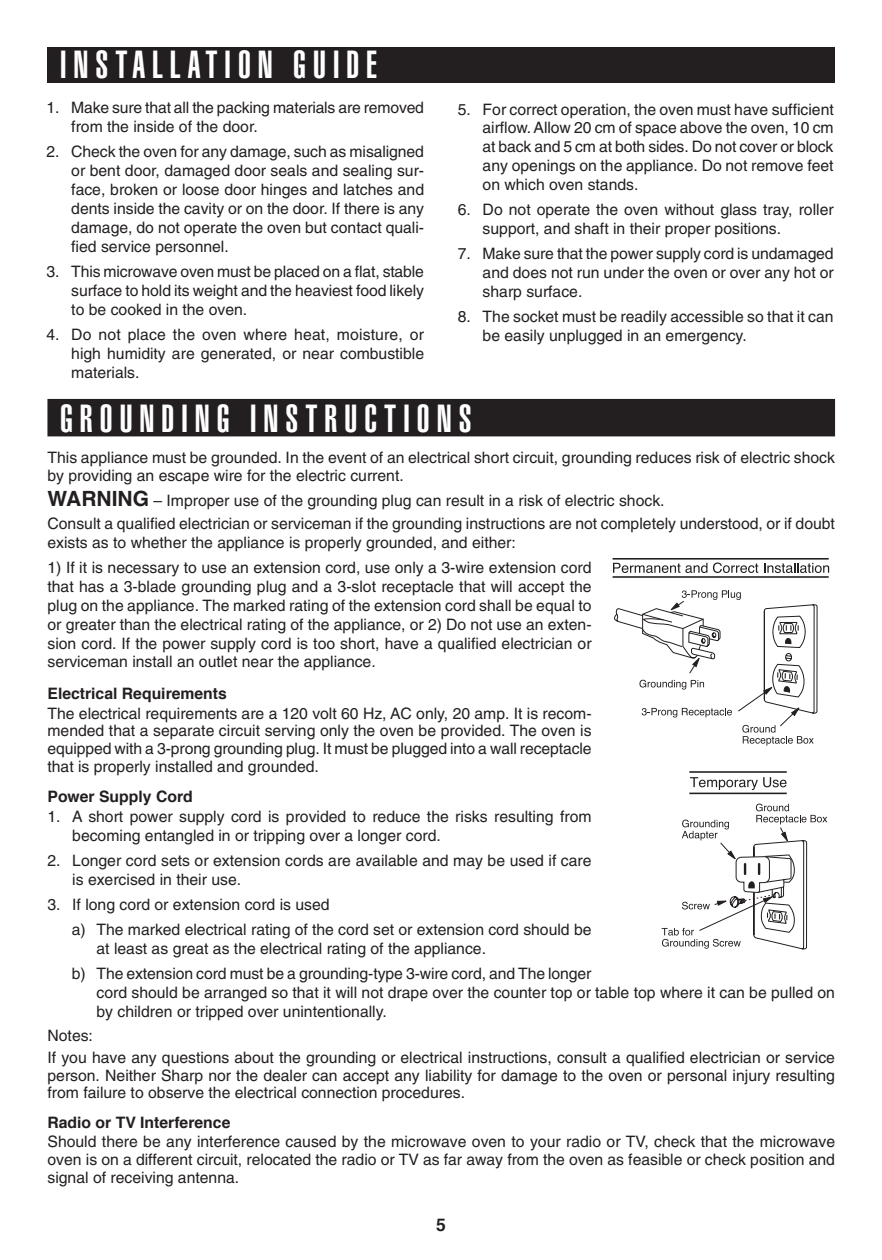
<style>
.page{position:relative;width:882px;height:1260px;background:#fff}
.page>*{position:absolute;margin:0;border:0;box-sizing:border-box;transform-origin:0 0}
.t1{font:900 extra-condensed 38.5px "Helvetica";letter-spacing:.185em;color:#fff}
.t2{font:700 21px "Helvetica";color:#231f20}
.t3{font:700 17.5px "Helvetica";color:#231f20}
.t4{font:15.75px/18.9px "Helvetica";color:#231f20}
.t5{font:700 15.75px "Helvetica";color:#231f20}
</style>
<div class="page">
<div style="left:48px;top:399px;width:787px;height:37px;background:#231f20"></div>
<svg style="left:613px;top:563px;width:94px;height:10px"></svg>
<svg style="left:713px;top:563px;width:45px;height:10px"></svg>
<svg style="left:764px;top:563px;width:65px;height:10px"></svg>
<svg style="left:614px;top:590px;width:213px;height:360px"></svg>
<hr style="left:613px;top:576px;width:216px;height:2px;background:#231f20">
<hr style="left:613px;top:558px;width:216px;height:2px;background:#231f20">
<hr style="left:689px;top:793px;width:98px;height:1px;background:#231f20">
<hr style="left:689px;top:771px;width:98px;height:2px;background:#231f20">
<div style="left:47px;top:47px;width:788px;height:36px;background:#231f20"></div>
<h1 class="t1" style="left:60px;top:42px;width:319px">INSTALLATION G UIDE</h1>
<p class="t4" style="left:71px;top:98px;width:354px;text-indent:-25px">1. Make sure that all the packing materials are removed from the inside of the door.</p>
<p class="t4" style="left:71px;top:142px;width:354px;text-align:justify;text-indent:-25px">2. Check the oven for any damage, such as misaligned or bent door, damaged door seals and sealing sur&shy;face, broken or loose door hinges and latches and dents inside the cavity or on the door. If there is any damage, do not operate the oven but contact quali&shy;fied service personnel.</p>
<p class="t4" style="left:71px;top:262px;width:354px;text-align:justify;text-indent:-25px">3. This microwave oven must be placed on a flat, stable surface to hold its weight and the heaviest food likely to be cooked in the oven.</p>
<p class="t4" style="left:71px;top:325px;width:354px;text-align:justify;text-indent:-25px">4. Do not place the oven where heat, moisture, or high humidity are generated, or near combustible materials.</p>
<p class="t4" style="left:483px;top:100px;width:353px;text-align:justify;text-indent:-25px">5. For correct operation, the oven must have sufficient airflow. Allow 20 cm of space above the oven, 10 cm at back and 5 cm at both sides. Do not cover or block any openings on the appliance. Do not remove feet on which oven stands.</p>
<p class="t4" style="left:483px;top:200px;width:353px;text-indent:-25px">6. Do not operate the oven without glass tray, roller support, and shaft in their proper positions.</p>
<p class="t4" style="left:483px;top:244px;width:353px;text-align:justify;text-indent:-25px">7. Make sure that the power supply cord is undamaged and does not run under the oven or over any hot or sharp surface.</p>
<p class="t4" style="left:483px;top:307px;width:353px;text-indent:-25px">8. The socket must be readily accessible so that it can be easily unplugged in an emergency.</p>
<h1 class="t1" style="left:60px;top:396px;width:40px">GROUNDIN</h1>
<h1 class="t1" style="left:217px;top:396px;width:39px">GINSTRUCTIONS</h1>
<p class="t4" style="left:48px;top:448px;width:789px;line-height:17.8px">This appliance must be grounded. In the event of an electrical short circuit, grounding reduces risk of electric shock by providing an escape wire for the electric current.</p>
<h2 class="t2" style="left:48px;top:482px;width:34px">Warning</h2>
<p class="t4" style="left:48px;top:489px;width:789px;line-height:22.8px;text-indent:106px">– Improper use of the grounding plug can result in a risk of electric shock.<br>Consult a qualified electrician or serviceman if the grounding instructions are not completely understood, or if doubt</p>
<p class="t4" style="left:48px;top:533px;width:470px">exists as to whether the appliance is properly grounded, and either:</p>
<p class="t4" style="left:48px;top:558px;width:546px;text-align:justify">1) If it is necessary to use an extension cord, use only a 3-wire extension cord that has a 3-blade grounding plug and a 3-slot receptacle that will accept the plug on the appliance. The marked rating of the extension cord shall be equal to or greater than the electrical rating of the appliance, or 2) Do not use an exten&shy;sion cord. If the power supply cord is too short, have a qualified electrician or serviceman install an outlet near the appliance.</p>
<p class="t5" style="left:48px;top:681px;width:181px">Electrical Requirements</p>
<p class="t4" style="left:48px;top:704px;width:546px;line-height:17.8px;text-align:justify">The electrical requirements are a 120 volt 60 Hz, AC only, 20 amp. It is recom&shy;mended that a separate circuit serving only the oven be provided. The oven is equipped with a 3-prong grounding plug. It must be plugged into a wall receptacle that is properly installed and grounded.</p>
<p class="t5" style="left:48px;top:783px;width:147px">Power Supply Cord</p>
<p class="t4" style="left:72px;top:807px;width:521px;text-indent:-25px">1. A short power supply cord is provided to reduce the risks resulting from becoming entangled in or tripping over a longer cord.</p>
<p class="t4" style="left:72px;top:851px;width:521px;text-indent:-25px">2. Longer cord sets or extension cords are available and may be used if care is exercised in their use.</p>
<p class="t4" style="left:72px;top:892px;width:521px;line-height:25.2px;text-indent:-24px">3. If long cord or extension cord is used：<br>a) The marked electrical rating of the cord set or extension cord should be</p>
<p class="t4" style="left:72px;top:936px;width:521px;line-height:25.2px;text-indent:25px">at least as great as the electrical rating of the appliance.<br>b) The extension cord must be a grounding-type 3-wire cord, and The longer</p>
<p class="t4" style="left:97px;top:983px;width:740px">cord should be arranged so that it will not drape over the counter top or table top where it can be pulled on by children or tripped over unintentionally.</p>
<p class="t4" style="left:48px;top:1025px;width:789px;line-height:21.5px">Notes:<br>If you have any questions about the grounding or electrical instructions, consult a qualified electrician or service</p>
<p class="t4" style="left:48px;top:1066px;width:789px;line-height:17.8px">person. Neither Sharp nor the dealer can accept any liability for damage to the oven or personal injury resulting from failure to observe the electrical connection procedures.</p>
<p class="t5" style="left:48px;top:1110px;width:184px">Radio or TV Interference</p>
<p class="t4" style="left:48px;top:1132px;width:789px;line-height:17.8px;text-align:justify">Should there be any interference caused by the microwave oven to your radio or TV, check that the microwave oven is on a different circuit, relocated the radio or TV as far away from the oven as feasible or check position and signal of receiving antenna.</p>
<p class="t3" style="left:436px;top:1211px;width:11px">5</p>
</div>
